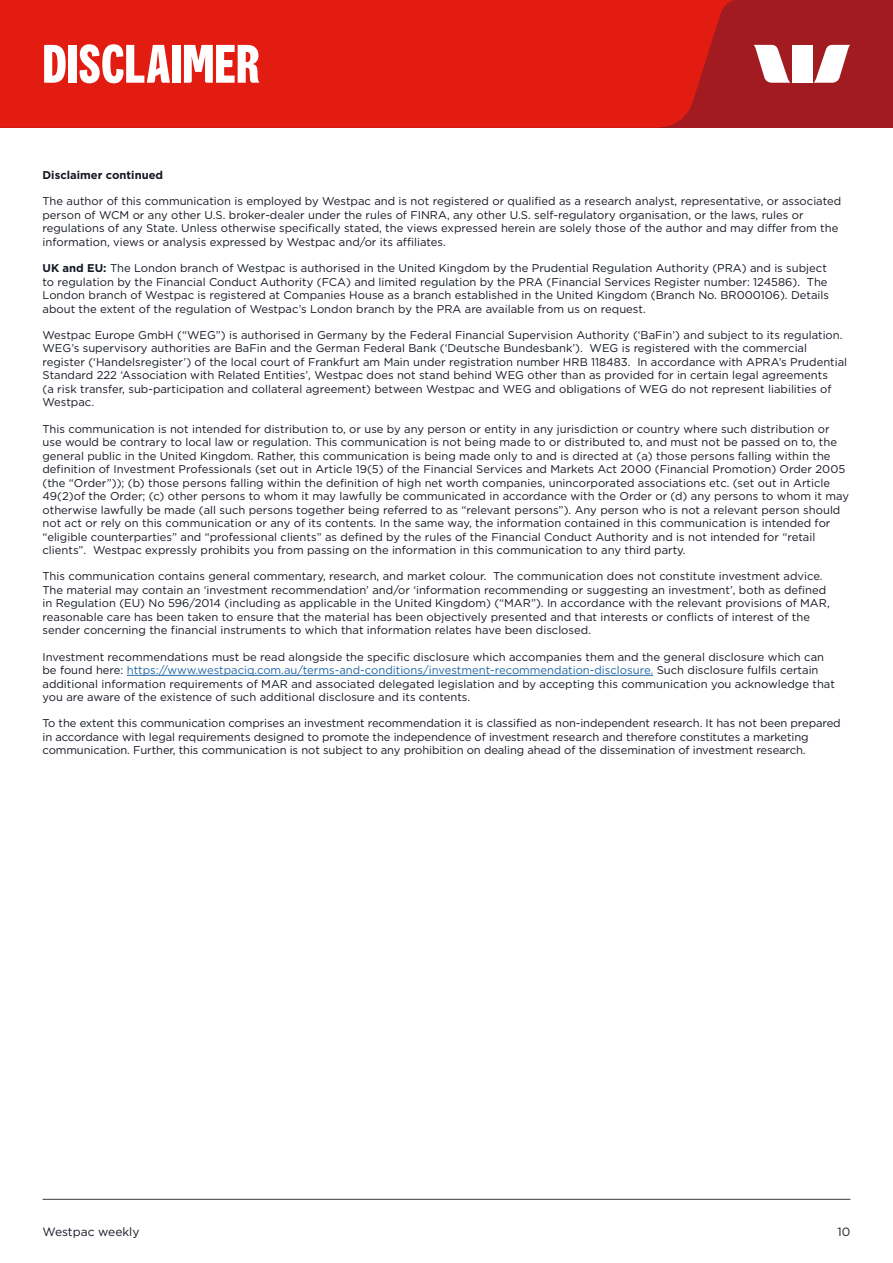
<style>
.page{position:relative;width:893px;height:1263px;background:#fff}
.page>*{position:absolute;margin:0;border:0;box-sizing:border-box;transform-origin:0 0}
.t1{font:700 54px "Westpac";color:#fff}
.t2{font:12px "Gotham";color:#141823}
.t3{font:12px "Gotham";color:#231f20}
.t4{font:11.25px/13.5px "Gotham";color:#141823}
.t5{font:700 11.25px "Gotham";color:#141823}
.s1{font-weight:700}
.s2{color:#2266a4}
</style>
<div class="page">
<hr style="left:127px;top:675px;width:526px;height:1px;background:#2266a4">
<hr style="left:43px;top:1199px;width:807px;height:1px;background:#383b3f">
<div style="left:0;top:0;width:893px;height:128px;background:#a21b20"></div>
<div style="left:0;top:0;width:734px;height:128px;background:#e31c12"></div>
<svg style="left:754px;top:45px;width:37px;height:38px"></svg>
<svg style="left:813px;top:45px;width:37px;height:38px"></svg>
<div style="left:792px;top:45px;width:20px;height:38px;background:#fff"></div>
<p class="t1" style="left:43px;top:32px;width:219px">DISCLAIMER</p>
<p class="t5" style="left:43px;top:168px;width:122px">Disclaimer continued</p>
<p class="t4" style="left:43px;top:194px;width:800px">The author of this communication is employed by Westpac and is not registered or qualified as a research analyst, representative, or associated person of WCM or any other U.S. broker-dealer under the rules of FINRA, any other U.S. self-regulatory organisation, or the laws, rules or regulations of any State. Unless otherwise specifically stated, the views expressed herein are solely those of the author and may differ from the information, views or analysis expressed by Westpac and/or its affiliates.</p>
<p class="t4" style="left:43px;top:261px;width:788px"><span class="s1">UK and EU:</span> The London branch of Westpac is authorised in the United Kingdom by the Prudential Regulation Authority (PRA) and is subject to regulation by the Financial Conduct Authority (FCA) and limited regulation by the PRA (Financial Services Register number: 124586). The London branch of Westpac is registered at Companies House as a branch established in the United Kingdom (Branch No. BR000106). Details about the extent of the regulation of Westpac’s London branch by the PRA are available from us on request.</p>
<p class="t4" style="left:43px;top:328px;width:806px">Westpac Europe GmbH (“WEG”) is authorised in Germany by the Federal Financial Supervision Authority (‘BaFin’) and subject to its regulation.<br>WEG’s supervisory authorities are BaFin and the German Federal Bank (‘Deutsche Bundesbank’). WEG is registered with the commercial register (‘Handelsregister’) of the local court of Frankfurt am Main under registration number HRB 118483. In accordance with APRA’s Prudential Standard 222 ‘Association with Related Entities’, Westpac does not stand behind WEG other than as provided for in certain legal agreements<br>(a risk transfer, sub-participation and collateral agreement) between Westpac and WEG and obligations of WEG do not represent liabilities of Westpac.</p>
<p class="t4" style="left:43px;top:422px;width:808px">This communication is not intended for distribution to, or use by any person or entity in any jurisdiction or country where such distribution or use would be contrary to local law or regulation. This communication is not being made to or distributed to, and must not be passed on to, the general public in the United Kingdom. Rather, this communication is being made only to and is directed at (a) those persons falling within the definition of Investment Professionals (set out in Article 19(5) of the Financial Services and Markets Act 2000 (Financial Promotion) Order 2005 (the “Order”)); (b) those persons falling within the definition of high net worth companies, unincorporated associations etc. (set out in Article 49(2)of the Order; (c) other persons to whom it may lawfully be communicated in accordance with the Order or (d) any persons to whom it may otherwise lawfully be made (all such persons together being referred to as “relevant persons”). Any person who is not a relevant person should not act or rely on this communication or any of its contents. In the same way, the information contained in this communication is intended for “eligible counterparties” and “professional clients” as defined by the rules of the Financial Conduct Authority and is not intended for “retail clients”. Westpac expressly prohibits you from passing on the information in this communication to any third party.</p>
<p class="t4" style="left:43px;top:569px;width:789px">This communication contains general commentary, research, and market colour. The communication does not constitute investment advice.<br>The material may contain an ‘investment recommendation’ and/or ‘information recommending or suggesting an investment’, both as defined in Regulation (EU) No 596/2014 (including as applicable in the United Kingdom) (“MAR”). In accordance with the relevant provisions of MAR, reasonable care has been taken to ensure that the material has been objectively presented and that interests or conflicts of interest of the sender concerning the financial instruments to which that information relates have been disclosed.</p>
<p class="t4" style="left:43px;top:650px;width:794px">Investment recommendations must be read alongside the specific disclosure which accompanies them and the general disclosure which can be found here: <span class="s2">https://www.westpaciq.com.au/terms-and-conditions/investment-recommendation-disclosure.</span> Such disclosure fulfils certain additional information requirements of MAR and associated delegated legislation and by accepting this communication you acknowledge that you are aware of the existence of such additional disclosure and its contents.</p>
<p class="t4" style="left:43px;top:716px;width:800px">To the extent this communication comprises an investment recommendation it is classified as non-independent research. It has not been prepared in accordance with legal requirements designed to promote the independence of investment research and therefore constitutes a marketing communication. Further, this communication is not subject to any prohibition on dealing ahead of the dissemination of investment research.</p>
<p class="t2" style="left:43px;top:1224px;width:98px">Westpac weekly</p>
<p class="t3" style="left:838px;top:1224px;width:14px">10</p>
</div>
